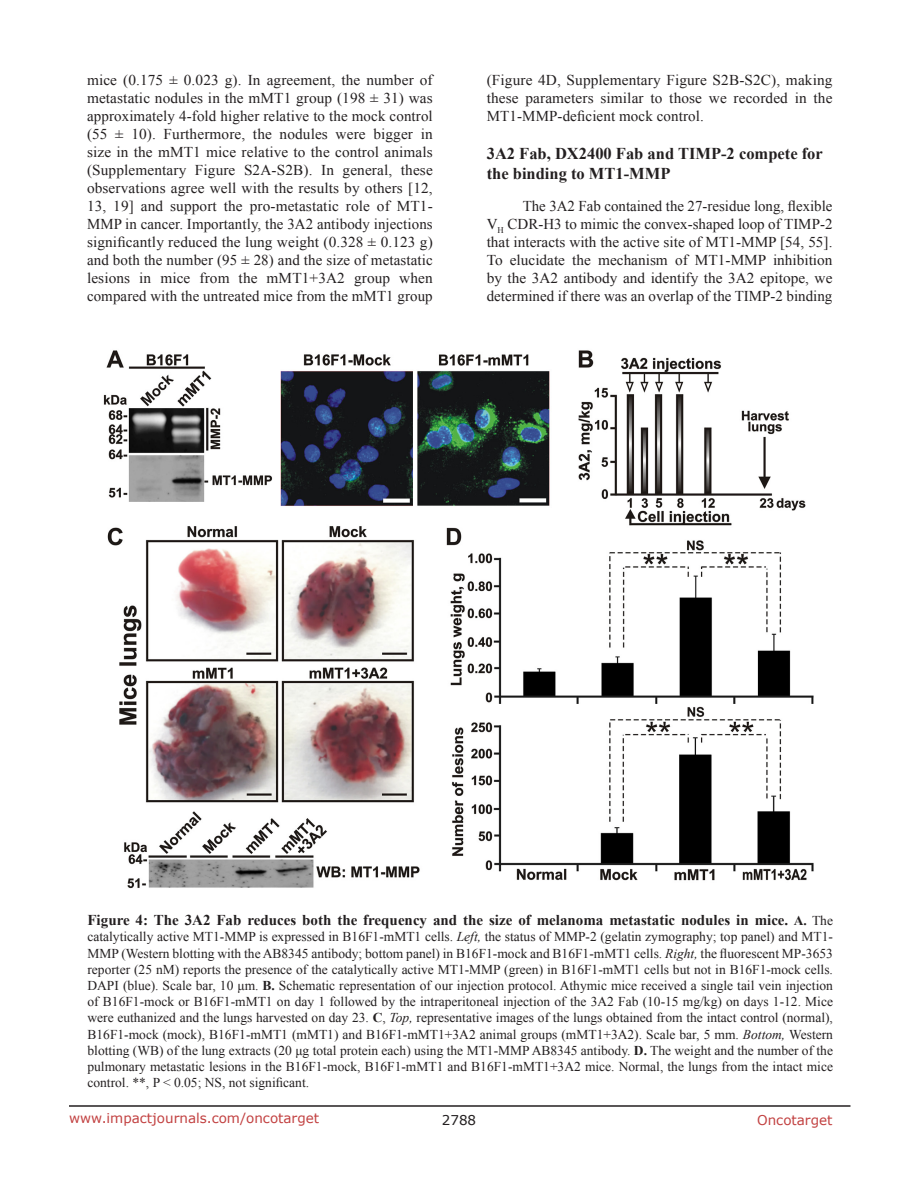
<style>
.page{position:relative;width:918px;height:1188px;background:#fff}
.page>*{position:absolute;margin:0;border:0;box-sizing:border-box;transform-origin:0 0}
.SubHeading{font:700 16.5px/19.8px "Times New Roman";color:#231f20}
.BodyText{font:15px/18px "Times New Roman";letter-spacing:.01em;color:#231f20;text-align:justify}
.figuretext{font:700 15px "Times New Roman";color:#231f20}
.figuretext-2{font:13.5px/16.2px "Times New Roman";color:#231f20;text-align:justify}
.t1{font:13.5px "Verdana";color:#c24141}
.t2{font:13.5px "Verdana";color:#231f20}
.s1{font-size:13.5px}
.s2{font-weight:400;font-size:13.5px}
.s3{font-style:italic}
.s4{font-weight:700}
</style>
<div class="page">
<hr style="left:69px;top:1105px;width:781px;height:2px;background:#231f20">
<img style="left:103px;top:350px;width:711px;height:539px">
<p class="BodyText" style="left:87px;top:71px;width:347px">mice (0.175 ± 0.023 g). In agreement, the number of metastatic nodules in the mMT1 group (198 ± 31) was approximately 4-fold higher relative to the mock control (55 ± 10). Furthermore, the nodules were bigger in size in the mMT1 mice relative to the control animals (Supplementary Figure S2A-S2B). In general, these observations agree well with the results by others [12, 13, 19] and support the pro-metastatic role of MT1- MMP in cancer. Importantly, the 3A2 antibody injections significantly reduced the lung weight (0.328 ± 0.123 g) and both the number (95 ± 28) and the size of metastatic lesions in mice from the mMT1+3A2 group when compared with the untreated mice from the mMT1 group</p>
<p class="BodyText" style="left:487px;top:71px;width:347px">(Figure 4D, Supplementary Figure S2B-S2C), making these parameters similar to those we recorded in the MT1-MMP-deficient mock control.</p>
<p class="SubHeading" style="left:487px;top:143px;width:338px">3A2 Fab, DX2400 Fab and TIMP-2 compete for the binding to MT1-MMP</p>
<p class="BodyText" style="left:487px;top:196px;width:347px;text-indent:36px">The 3A2 Fab contained the 27-residue long, flexible V<sub>H</sub> CDR-H3 to mimic the convex-shaped loop of TIMP-2 that interacts with the active site of MT1-MMP [54, 55].<br>To elucidate the mechanism of MT1-MMP inhibition by the 3A2 antibody and identify the 3A2 epitope, we determined if there was an overlap of the TIMP-2 binding</p>
<p class="figuretext" style="left:87px;top:910px;width:747px">Figure 4: The 3A2 Fab reduces both the frequency and the size of melanoma metastatic nodules in mice. <span class="s1">A.</span> <span class="s2">The</span></p>
<p class="figuretext-2" style="left:87px;top:929px;width:747px">catalytically active MT1-MMP is expressed in B16F1-mMT1 cells. <span class="s3">Left,</span> the status of MMP-2 (gelatin zymography; top panel) and MT1- MMP (Western blotting with the AB8345 antibody; bottom panel) in B16F1-mock and B16F1-mMT1 cells. <span class="s3">Right,</span> the fluorescent MP-3653 reporter (25 nM) reports the presence of the catalytically active MT1-MMP (green) in B16F1-mMT1 cells but not in B16F1-mock cells.<br>DAPI (blue). Scale bar, 10 μm. <span class="s4">B.</span> Schematic representation of our injection protocol. Athymic mice received a single tail vein injection of B16F1-mock or B16F1-mMT1 on day 1 followed by the intraperitoneal injection of the 3A2 Fab (10-15 mg/kg) on days 1-12. Mice were euthanized and the lungs harvested on day 23. <span class="s4">C</span>, <span class="s3">Top,</span> representative images of the lungs obtained from the intact control (normal), B16F1-mock (mock), B16F1-mMT1 (mMT1) and B16F1-mMT1+3A2 animal groups (mMT1+3A2). Scale bar, 5 mm. <span class="s3">Bottom,</span> Western blotting (WB) of the lung extracts (20 μg total protein each) using the MT1-MMP AB8345 antibody. <span class="s4">D.</span> The weight and the number of the pulmonary metastatic lesions in the B16F1-mock, B16F1-mMT1 and B16F1-mMT1+3A2 mice. Normal, the lungs from the intact mice control. **, P &lt; 0.05; NS, not significant.</p>
<p class="t1" style="left:69px;top:1109px;width:252px">www.impactjournals.com/oncotarget</p>
<p class="t2" style="left:442px;top:1111px;width:36px">2788</p>
<p class="t1" style="left:757px;top:1111px;width:77px">Oncotarget</p>
</div>
